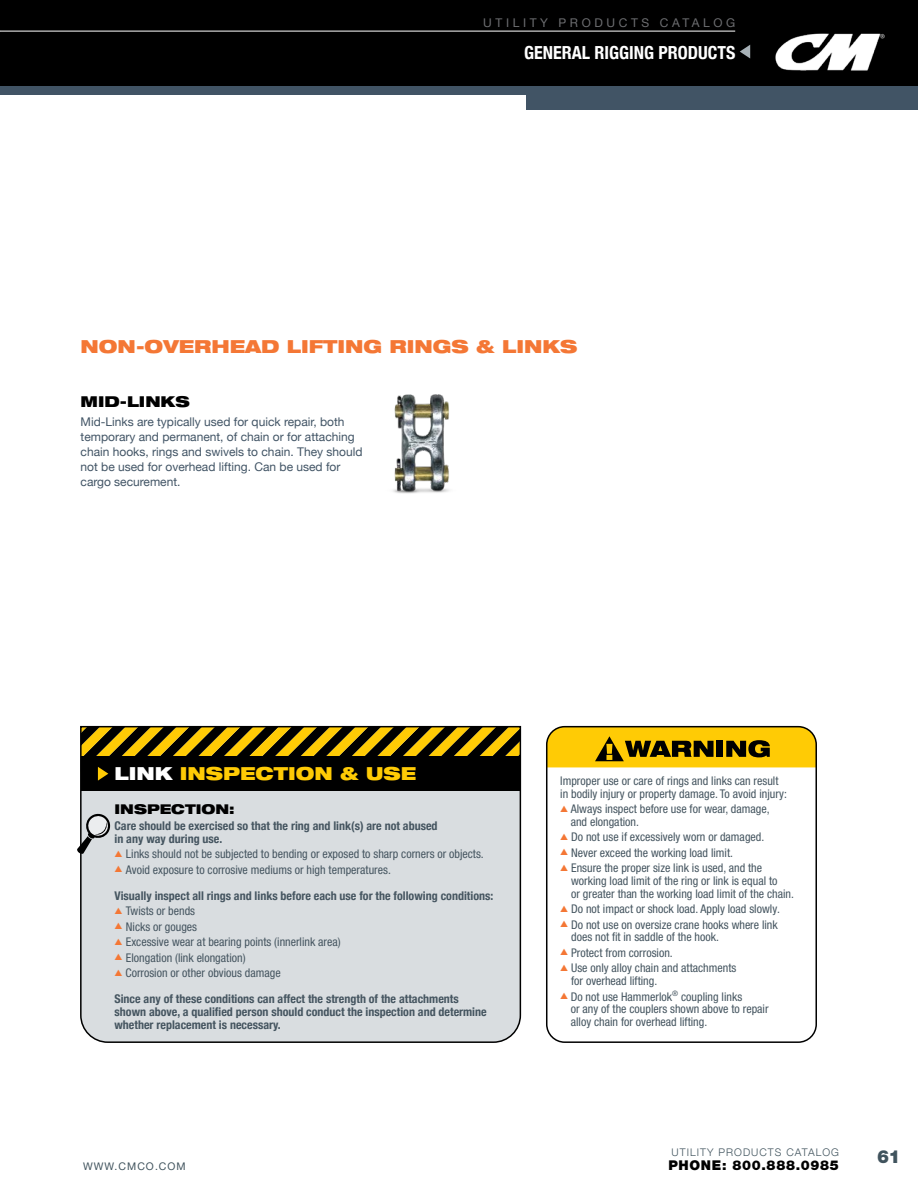
<style>
.page{position:relative;width:918px;height:1188px;background:#fff}
.page>*{position:absolute;margin:0;border:0;box-sizing:border-box;transform-origin:0 0}
.t1{font:900 expanded 18px "Helvetica Neue LT Pro";color:#f47735}
.t2{font:700 condensed 18px "Helvetica Neue";color:#fff}
.t3{font:900 expanded 18px "Helvetica Neue LT Pro";color:#ffcb05}
.t4{font:900 18px "Helvetica Neue LT Pro";color:#40535d}
.t5{font:900 expanded 15px "Helvetica Neue LT Pro";color:#000}
.t6{font:900 13.5px "Helvetica Neue LT Pro";letter-spacing:.05em;color:#000}
.t7{font:900 expanded 13.5px "Helvetica Neue LT Pro";color:#000}
.t8{font:condensed 12px/12.8px "Helvetica Neue LT Pro";color:#455560}
.t9{font:700 condensed 12px/12.8px "Helvetica Neue";color:#455560}
.t10{font:12px/15px "Helvetica Neue";color:#415465}
.t11{font:12px "Helvetica Neue";letter-spacing:.3em;color:#6d6e71}
.t12{font:300 10.5px "Helvetica Neue";letter-spacing:.1em;color:#40535d}
.t13{font:10.5px "Helvetica Neue";letter-spacing:.1em;color:#40535d}
.s1{color:#fff}
.s2{color:#f47735}
</style>
<div class="page">
<div style="left:0;top:0;width:918px;height:90px;background:#000"></div>
<svg style="left:740px;top:45px;width:10px;height:13px"></svg>
<hr style="left:0;top:31px;width:735px;height:1px;background:#fff">
<img style="left:393px;top:394px;width:56px;height:100px">
<div style="left:80px;top:725px;width:442px;height:318px;background:#d9dde0"></div>
<div style="left:81px;top:757px;width:440px;height:34px;background:#000"></div>
<svg style="left:81px;top:727px;width:439px;height:54px"></svg>
<svg style="left:547px;top:726px;width:269px;height:41px;background:#cea406"></svg>
<div style="left:546px;top:726px;width:271px;height:317px;border:2px solid #000;border-radius:18px"></div>
<svg style="left:77px;top:812px;width:35px;height:42px"></svg>
<div style="left:526px;top:87px;width:392px;height:23px;background:#415465"></div>
<div style="left:0;top:87px;width:918px;height:8px;background:#415465"></div>
<img style="left:775px;top:33px;width:110px;height:37px">
<p class="t11" style="left:483px;top:14px;width:253px">UTILITY PRODUCTS CATALOG</p>
<h1 class="t2" style="left:524px;top:38px;width:213px">GENERAL RIGGING PRODUCTS</h1>
<h1 class="t1" style="left:81px;top:335px;width:498px">NON-OVERHEAD LIFTING RINGS &amp; LINKS</h1>
<p class="t5" style="left:81px;top:392px;width:111px">MID-LINKS</p>
<p class="t10" style="left:81px;top:415px;width:283px">Mid-Links are typically used for quick repair, both temporary and permanent, of chain or for attaching chain hooks, rings and swivels to chain. They should not be used for overhead lifting. Can be used for cargo securement.</p>
<h1 class="t3" style="left:115px;top:762px;width:303px"><span class="s1">LINK</span> INSPECTION &amp; USE</h1>
<p class="t7" style="left:115px;top:801px;width:122px">INSPECTION:</p>
<p class="t9" style="left:115px;top:818px;width:325px">Care should be exercised so that the ring and link(s) are not abused in any way during use.</p>
<p class="t8" style="left:115px;top:847px;width:371px"><span class="s2">▲</span> Links should not be subjected to bending or exposed to sharp corners or objects.</p>
<p class="t8" style="left:115px;top:863px;width:278px"><span class="s2">▲</span> Avoid exposure to corrosive mediums or high temperatures.</p>
<p class="t9" style="left:115px;top:888px;width:380px">Visually inspect all rings and links before each use for the following conditions:</p>
<p class="t8" style="left:115px;top:904px;width:82px"><span class="s2">▲</span> Twists or bends</p>
<p class="t8" style="left:115px;top:920px;width:84px"><span class="s2">▲</span> Nicks or gouges</p>
<p class="t8" style="left:115px;top:935px;width:228px"><span class="s2">▲</span> Excessive wear at bearing points (innerlink area)</p>
<p class="t8" style="left:115px;top:951px;width:133px"><span class="s2">▲</span> Elongation (link elongation)</p>
<p class="t8" style="left:115px;top:966px;width:168px"><span class="s2">▲</span> Corrosion or other obvious damage</p>
<p class="t9" style="left:115px;top:992px;width:374px">Since any of these conditions can affect the strength of the attachments shown above, a qualified person should conduct the inspection and determine whether replacement is necessary.</p>
<p class="t13" style="left:83px;top:1159px;width:104px">WWW.CMCO.COM</p>
<p class="t8" style="left:560px;top:774px;width:228px">Improper use or care of rings and links can result in bodily injury or property damage. To avoid injury:</p>
<p class="t8" style="left:571px;top:803px;width:200px;text-indent:-10px"><span class="s2">▲</span> Always inspect before use for wear, damage, and elongation.</p>
<p class="t8" style="left:560px;top:831px;width:206px"><span class="s2">▲</span> Do not use if excessively worn or damaged.</p>
<p class="t8" style="left:560px;top:846px;width:174px"><span class="s2">▲</span> Never exceed the working load limit.</p>
<p class="t8" style="left:571px;top:862px;width:224px;text-indent:-11px"><span class="s2">▲</span> Ensure the proper size link is used, and the working load limit of the ring or link is equal to<br>or greater than the working load limit of the chain.</p>
<p class="t8" style="left:560px;top:903px;width:221px"><span class="s2">▲</span> Do not impact or shock load. Apply load slowly.</p>
<p class="t8" style="left:571px;top:918px;width:208px;text-indent:-11px"><span class="s2">▲</span> Do not use on oversize crane hooks where link does not fit in saddle of the hook.</p>
<p class="t8" style="left:560px;top:946px;width:114px"><span class="s2">▲</span> Protect from corrosion.</p>
<p class="t8" style="left:571px;top:962px;width:167px;text-indent:-11px"><span class="s2">▲</span> Use only alloy chain and attachments for overhead lifting.</p>
<p class="t8" style="left:571px;top:990px;width:199px;text-indent:-11px"><span class="s2">▲</span> Do not use Hammerlok<sup>®</sup> coupling links<br>or any of the couplers shown above to repair alloy chain for overhead lifting.</p>
<p class="t12" style="left:672px;top:1144px;width:169px">UTILITY PRODUCTS CATALOG</p>
<p class="t6" style="left:668px;top:1157px;width:172px">PHONE: 800.888.0985</p>
<h1 class="t4" style="left:877px;top:1146px;width:25px">61</h1>
</div>
